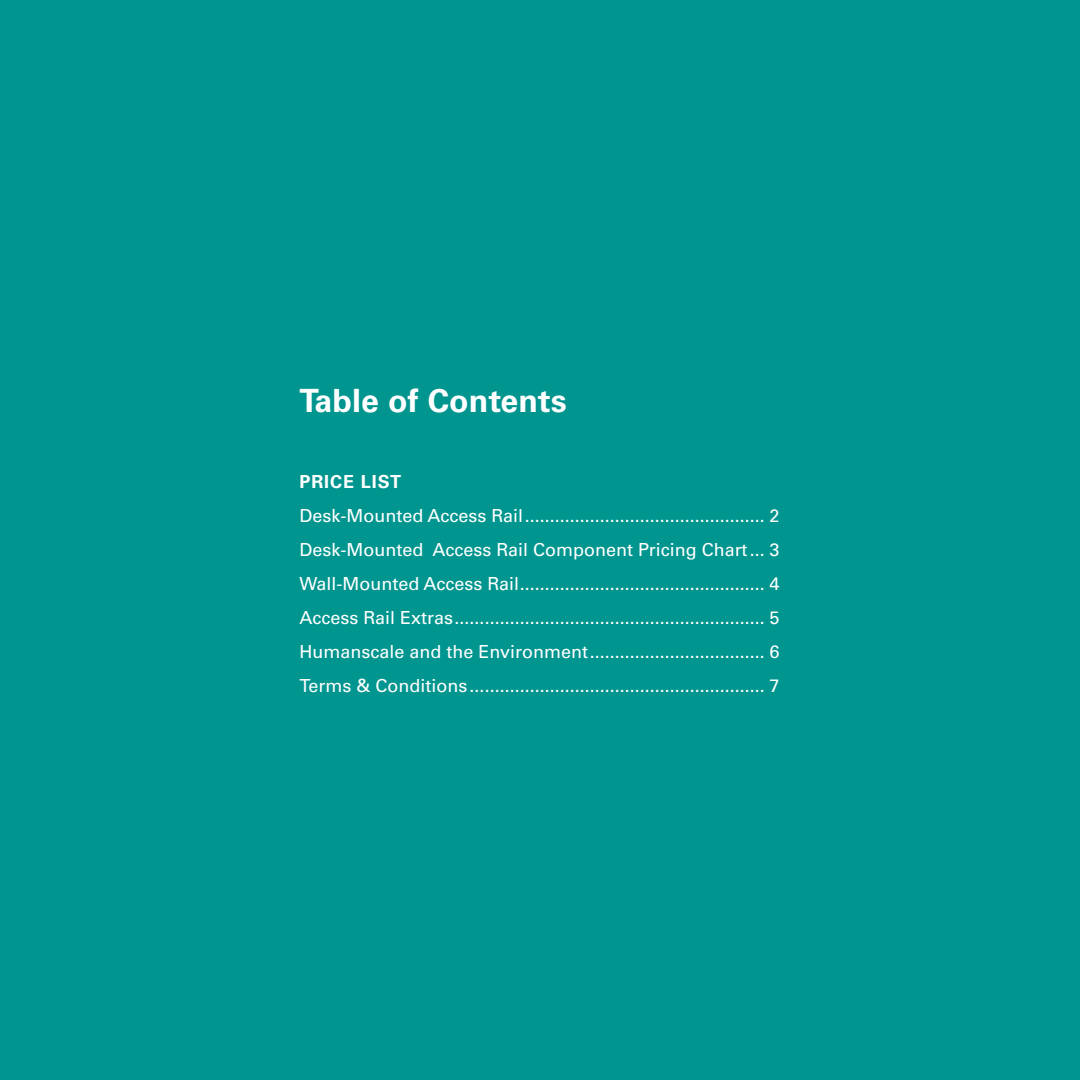
<style>
.page{position:relative;width:1080px;height:1080px;background:#00958f}
.page>*{position:absolute;margin:0;border:0;box-sizing:border-box;transform-origin:0 0}
.t1{font:700 32px "Univers";letter-spacing:.005em;color:#fff}
.t2{font:18px/34px "Univers";color:#fff;text-align:justify}
.t3{font:700 18px "Univers";letter-spacing:.05em;color:#fff}
</style>
<div class="page">
<h1 class="t1" style="left:300px;top:382px;width:269px">Table of Contents</h1>
<p class="t3" style="left:300px;top:471px;width:103px">PRICE LIST</p>
<p class="t2" style="left:300px;top:499px;width:482px">Desk-Mounted Access Rail................................................ 2<br>Desk-Mounted Access Rail Component Pricing Chart... 3<br>Wall-Mounted Access Rail................................................. 4<br>Access Rail Extras.............................................................. 5<br>Humanscale and the Environment................................... 6<br>Terms &amp; Conditions........................................................... 7</p>
</div>
